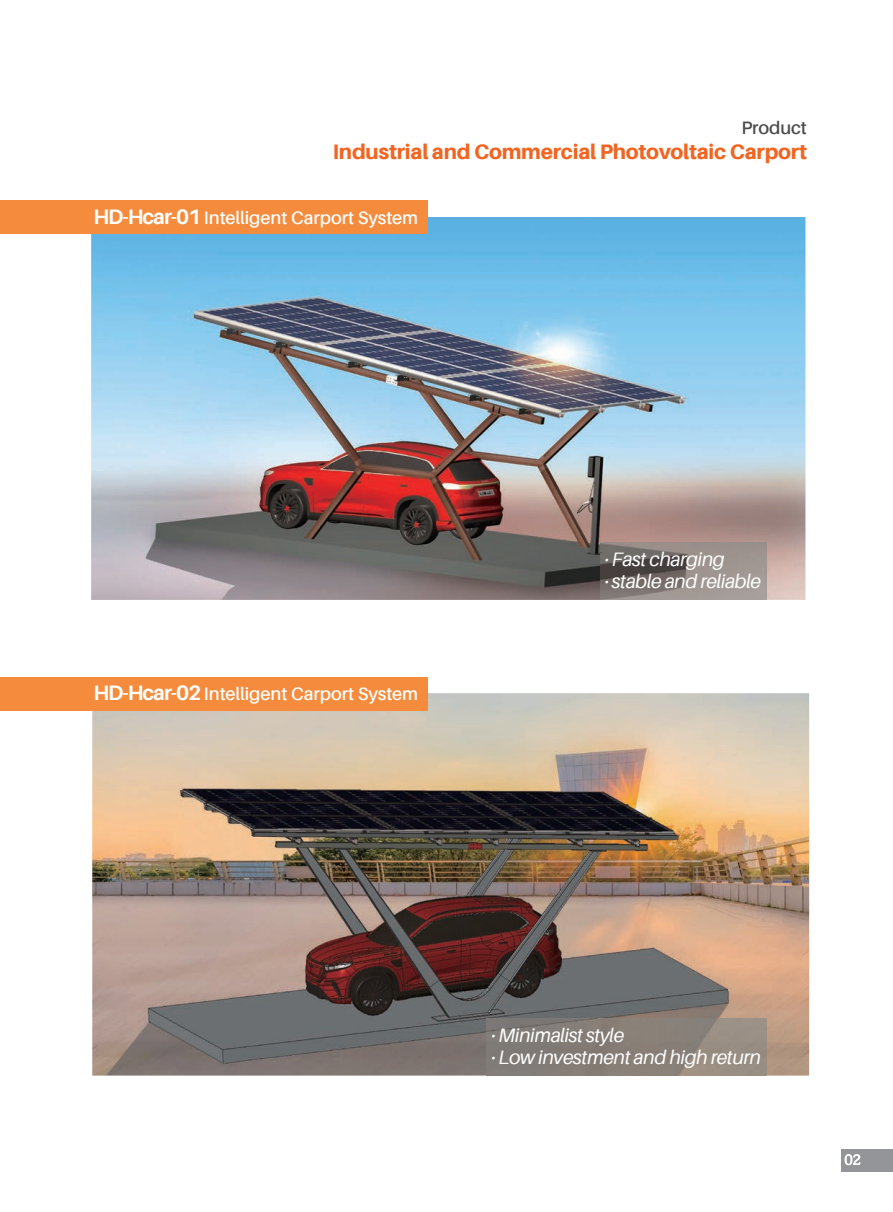
<style>
.page{position:relative;width:893px;height:1212px;background:#fff}
.page>*{position:absolute;margin:0;border:0;box-sizing:border-box;transform-origin:0 0}
.t1{font:800 21px "Aileron";letter-spacing:-.01em;color:#f36421}
.t2{font:italic 19.5px/22.5px "Aileron";letter-spacing:-.02em;color:#fff}
.t3{font:600 18px "Aileron";letter-spacing:-.005em;color:#fff}
.t4{font:600 18px "Aileron";letter-spacing:-.005em;color:#4b4c4d}
.s1{font-weight:700;font-size:21px}
</style>
<div class="page">
<img style="left:91px;top:217px;width:714px;height:383px">
<img style="left:92px;top:693px;width:717px;height:382px">
<div style="left:0;top:200px;width:427px;height:34px;background:#f58b3c"></div>
<div style="left:0;top:677px;width:427px;height:33px;background:#f58b3c"></div>
<img style="left:600px;top:542px;width:166px;height:57px">
<img style="left:487px;top:1018px;width:279px;height:57px">
<div style="left:841px;top:1149px;width:52px;height:22px;background:#939598"></div>
<svg style="left:845px;top:1154px;width:15px;height:11px"></svg>
<p class="t4" style="left:741px;top:118px;width:67px">Product</p>
<p class="t1" style="left:333px;top:140px;width:476px">Industrial and Commercial Photovoltaic Carport</p>
<p class="t3" style="left:94px;top:207px;width:326px"><span class="s1">HD-Hcar-01</span> Intelligent Carport System</p>
<p class="t3" style="left:94px;top:684px;width:326px"><span class="s1">HD-Hcar-02</span> Intelligent Carport System</p>
<p class="t2" style="left:605px;top:548px;width:158px">· Fast charging<br>· stable and reliable</p>
<p class="t2" style="left:491px;top:1024px;width:271px">· Minimalist style<br>· Low investment and high return</p>
</div>
